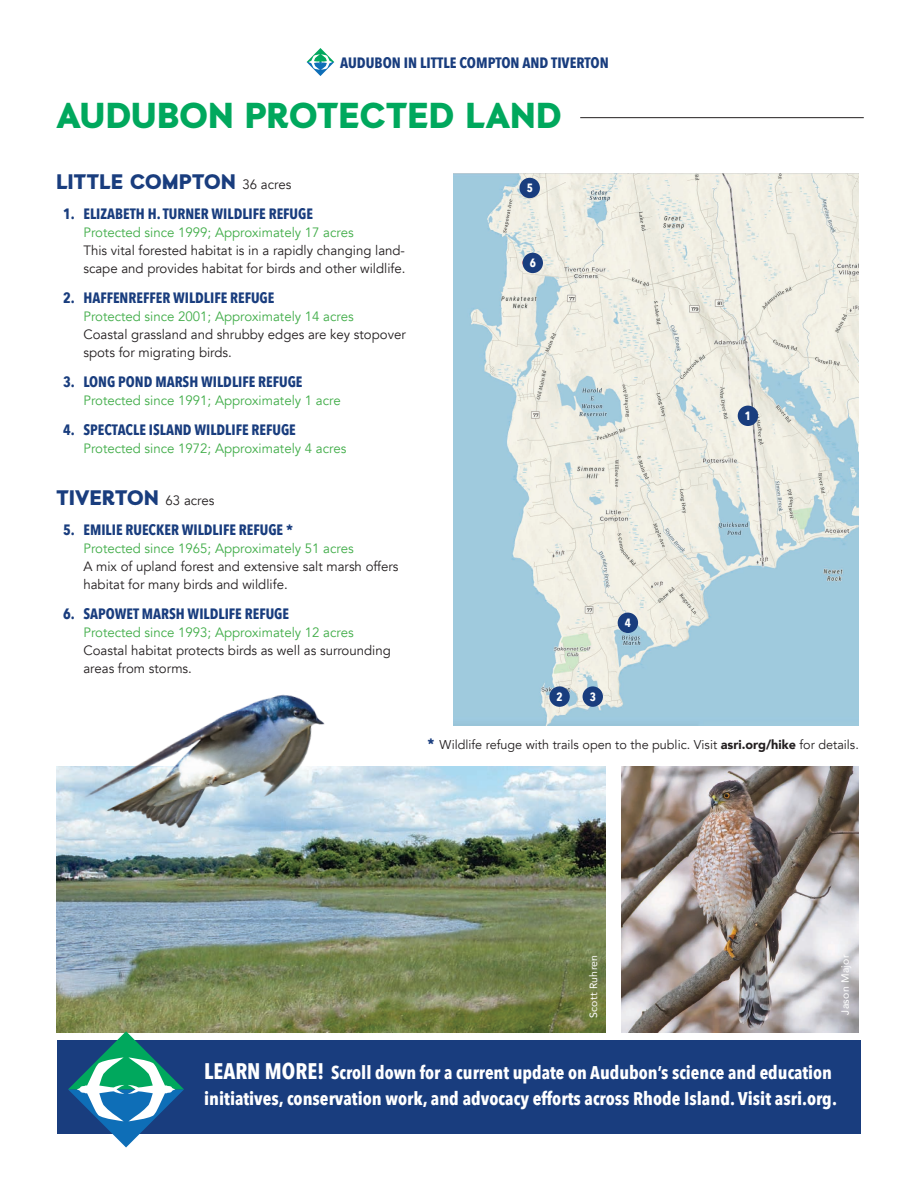
<style>
.page{position:relative;width:918px;height:1188px;background:#fff}
.page>*{position:absolute;margin:0;border:0;box-sizing:border-box;transform-origin:0 0}
.t1{font:900 36px "Auxilia";letter-spacing:.01em;color:#00a85d}
.t2{font:900 21px "Auxilia";letter-spacing:.01em;color:#193d7e}
.dates3{font:700 18.3px/26px "Avenir Next Condensed";color:#fff}
.dates3-2{font:700 15px "Avenir Next Condensed";color:#193d7e}
.t3{font:13.5px/18px "Avenir";color:#231f20}
.t4{font:13.5px "Avenir";color:#41ad49}
.dates3-3{font:12.75px "Avenir";color:#231f20}
.dates3-4{font:700 12px "Avenir Next Condensed";color:#fff}
.basic2{font:10.5px "Avenir";letter-spacing:.025em;color:#fff}
.s1{font-family:"Avenir";font-weight:400;font-size:13.5px;color:#231f20}
.s2{color:#41ad49}
.s3{font-weight:900}
.s4{font-size:22.5px}
</style>
<div class="page">
<svg style="left:307px;top:48px;width:27px;height:28px"></svg>
<img style="left:453px;top:173px;width:406px;height:553px">
<img style="left:56px;top:767px;width:550px;height:265px">
<img style="left:622px;top:767px;width:237px;height:265px">
<hr style="left:580px;top:117px;width:284px;height:1px;background:#231f20">
<div style="left:618px;top:613px;width:20px;height:20px;background:#193d7e;border-radius:50%"></div>
<div style="left:738px;top:406px;width:20px;height:20px;background:#193d7e;border-radius:50%"></div>
<div style="left:583px;top:686px;width:20px;height:21px;background:#193d7e;border-radius:50%"></div>
<div style="left:549px;top:686px;width:21px;height:21px;background:#193d7e;border-radius:50%"></div>
<div style="left:520px;top:178px;width:20px;height:20px;background:#193d7e;border-radius:50%"></div>
<div style="left:523px;top:253px;width:20px;height:20px;background:#193d7e;border-radius:50%"></div>
<img style="left:56px;top:636px;width:493px;height:348px">
<div style="left:57px;top:1041px;width:804px;height:93px;background:#193d7e"></div>
<svg style="left:68px;top:1031px;width:116px;height:117px"></svg>
<p class="dates3-2" style="left:340px;top:53px;width:270px">AUDUBON IN LITTLE COMPTON AND TIVERTON</p>
<p class="t1" style="left:56px;top:92px;width:506px">AUDUBON PROTECTED LAND</p>
<p class="t2" style="left:56px;top:168px;width:236px">LITTLE COMPTON <span class="s1">36 acres</span></p>
<p class="dates3-2" style="left:63px;top:204px;width:251px">1. ELIZABETH H. TURNER WILDLIFE REFUGE</p>
<p class="t3" style="left:83px;top:224px;width:324px"><span class="s2">Protected since 1999; Approximately 17 acres<br></span>This vital forested habitat is in a rapidly changing land&shy;scape and provides habitat for birds and other wildlife.</p>
<p class="dates3-2" style="left:63px;top:288px;width:213px">2. HAFFENREFFER WILDLIFE REFUGE</p>
<p class="t3" style="left:83px;top:307px;width:324px"><span class="s2">Protected since 2001; Approximately 14 acres<br></span>Coastal grassland and shrubby edges are key stopover spots for migrating birds.</p>
<p class="dates3-2" style="left:63px;top:372px;width:241px">3. LONG POND MARSH WILDLIFE REFUGE</p>
<p class="t4" style="left:83px;top:392px;width:259px">Protected since 1991; Approximately 1 acre</p>
<p class="dates3-2" style="left:63px;top:420px;width:234px">4. SPECTACLE ISLAND WILDLIFE REFUGE</p>
<p class="t4" style="left:83px;top:440px;width:264px">Protected since 1972; Approximately 4 acres</p>
<p class="t2" style="left:56px;top:485px;width:159px">TIVERTON <span class="s1">63 acres</span></p>
<p class="dates3-2" style="left:63px;top:521px;width:231px">5. EMILIE RUECKER WILDLIFE REFUGE *</p>
<p class="t3" style="left:83px;top:540px;width:317px"><span class="s2">Protected since 1965; Approximately 51 acres<br></span>A mix of upland forest and extensive salt marsh offers habitat for many birds and wildlife.</p>
<p class="dates3-2" style="left:63px;top:605px;width:227px">6. SAPOWET MARSH WILDLIFE REFUGE</p>
<p class="t3" style="left:83px;top:624px;width:309px"><span class="s2">Protected since 1993; Approximately 12 acres<br></span>Coastal habitat protects birds as well as surrounding areas from storms.</p>
<p class="dates3-4" style="left:527px;top:180px;width:8px">5</p>
<p class="dates3-4" style="left:530px;top:255px;width:8px">6</p>
<p class="dates3-4" style="left:557px;top:689px;width:8px">2</p>
<p class="dates3-4" style="left:590px;top:689px;width:8px">3</p>
<p class="dates3-4" style="left:625px;top:615px;width:8px">4</p>
<p class="dates3-4" style="left:745px;top:408px;width:8px">1</p>
<p class="dates3-2" style="left:427px;top:735px;width:8px">*</p>
<p class="dates3-3" style="left:440px;top:737px;width:421px">Wildlife refuge with trails open to the public. Visit <span class="s3">asri.org/hike</span> for details.</p>
<p class="basic2" style="left:585px;top:1018px;width:65px;rotate:-90deg">Scott Ruhren</p>
<p class="basic2" style="left:837px;top:1015px;width:62px;rotate:-90deg">Jason Major</p>
<p class="dates3" style="left:204px;top:1059px;width:634px"><span class="s4">LEARN MORE!</span> Scroll down for a current update on Audubon’s science and education initiatives, conservation work, and advocacy efforts across Rhode Island. Visit asri.org.</p>
</div>
